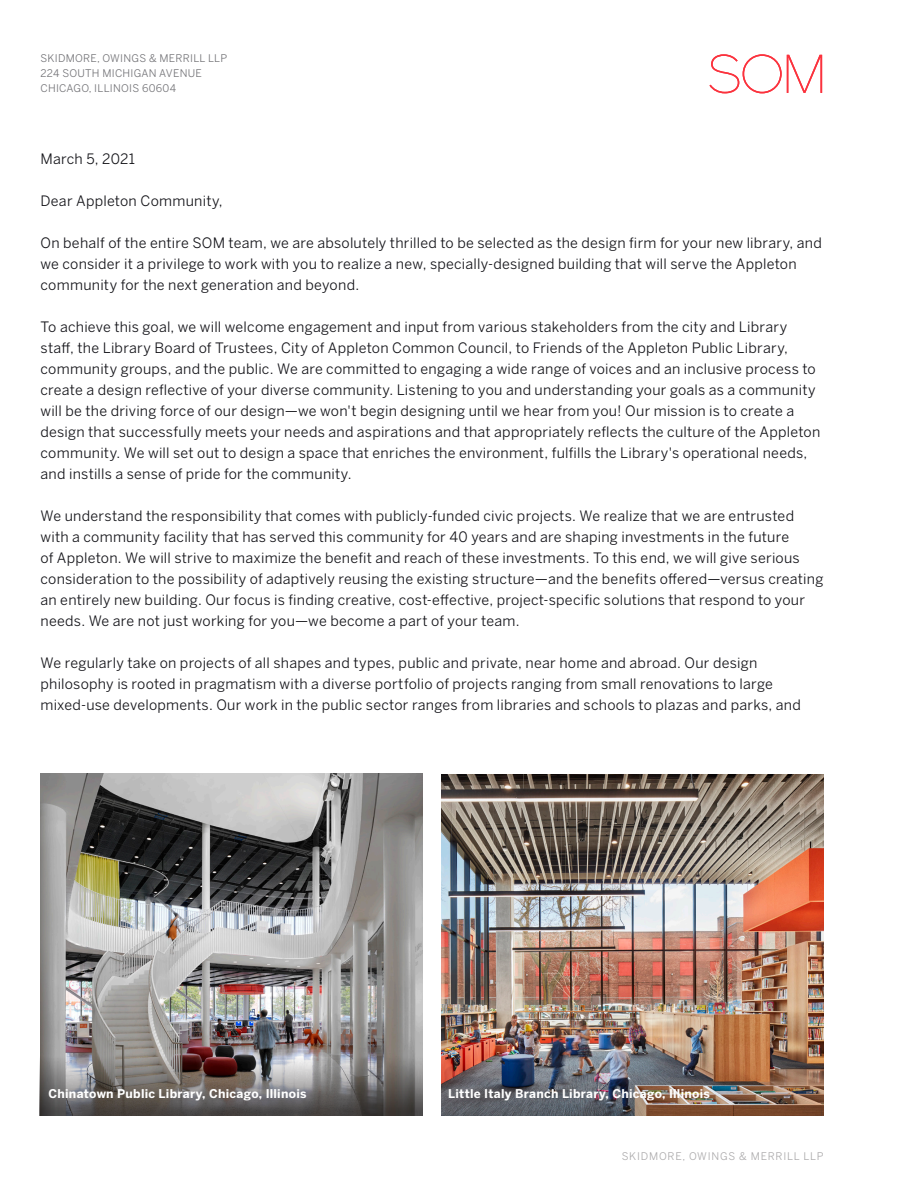
<style>
.page{position:relative;width:918px;height:1188px;background:#fff}
.page>*{position:absolute;margin:0;border:0;box-sizing:border-box;transform-origin:0 0}
.Sidebar_Numbers{font:14.25px/21px "Benton Sans";letter-spacing:.015em;color:#141419}
.Sidebar_Numbers-2{font:700 12px "Benton Sans";letter-spacing:.02em;color:#fff}
.t1{font:10.5px "Benton Sans";letter-spacing:.025em;color:#727276}
.t2{font:10.5px "Benton Sans";letter-spacing:.075em;color:#aaa9aa}
</style>
<div class="page">
<img style="left:40px;top:774px;width:383px;height:278px">
<svg style="left:40px;top:1052px;width:383px;height:64px;background:#716b6a"></svg>
<svg style="left:709px;top:54px;width:113px;height:39px"></svg>
<img style="left:441px;top:774px;width:383px;height:342px">
<p class="t1" style="left:40px;top:52px;width:188px">SKIDMORE, OWINGS &amp; MERRILL LLP</p>
<p class="t1" style="left:40px;top:67px;width:163px">224 SOUTH MICHIGAN AVENUE</p>
<p class="t1" style="left:40px;top:82px;width:137px">CHICAGO, ILLINOIS 60604</p>
<p class="Sidebar_Numbers" style="left:40px;top:149px;width:96px">March 5, 2021</p>
<p class="Sidebar_Numbers" style="left:40px;top:191px;width:184px">Dear Appleton Community,</p>
<p class="Sidebar_Numbers" style="left:40px;top:233px;width:783px">On behalf of the entire SOM team, we are absolutely thrilled to be selected as the design firm for your new library, and we consider it a privilege to work with you to realize a new, specially-designed building that will serve the Appleton community for the next generation and beyond.</p>
<p class="Sidebar_Numbers" style="left:40px;top:317px;width:781px">To achieve this goal, we will welcome engagement and input from various stakeholders from the city and Library staff, the Library Board of Trustees, City of Appleton Common Council, to Friends of the Appleton Public Library, community groups, and the public. We are committed to engaging a wide range of voices and an inclusive process to create a design reflective of your diverse community. Listening to you and understanding your goals as a community will be the driving force of our design—we won't begin designing until we hear from you! Our mission is to create a design that successfully meets your needs and aspirations and that appropriately reflects the culture of the Appleton community. We will set out to design a space that enriches the environment, fulfills the Library's operational needs, and instills a sense of pride for the community.</p>
<p class="Sidebar_Numbers" style="left:40px;top:506px;width:784px">We understand the responsibility that comes with publicly-funded civic projects. We realize that we are entrusted with a community facility that has served this community for 40 years and are shaping investments in the future<br>of Appleton. We will strive to maximize the benefit and reach of these investments. To this end, we will give serious consideration to the possibility of adaptively reusing the existing structure—and the benefits offered—versus creating an entirely new building. Our focus is finding creative, cost-effective, project-specific solutions that respond to your needs. We are not just working for you—we become a part of your team.</p>
<p class="Sidebar_Numbers" style="left:40px;top:653px;width:762px">We regularly take on projects of all shapes and types, public and private, near home and abroad. Our design philosophy is rooted in pragmatism with a diverse portfolio of projects ranging from small renovations to large mixed-use developments. Our work in the public sector ranges from libraries and schools to plazas and parks, and</p>
<p class="Sidebar_Numbers-2" style="left:49px;top:1087px;width:259px">Chinatown Public Library, Chicago, Illinois</p>
<p class="Sidebar_Numbers-2" style="left:448px;top:1087px;width:263px">Little Italy Branch Library, Chicago, Illinois</p>
<p class="t2" style="left:622px;top:1150px;width:203px">SKIDMORE, OWINGS &amp; MERRILL LLP</p>
</div>
